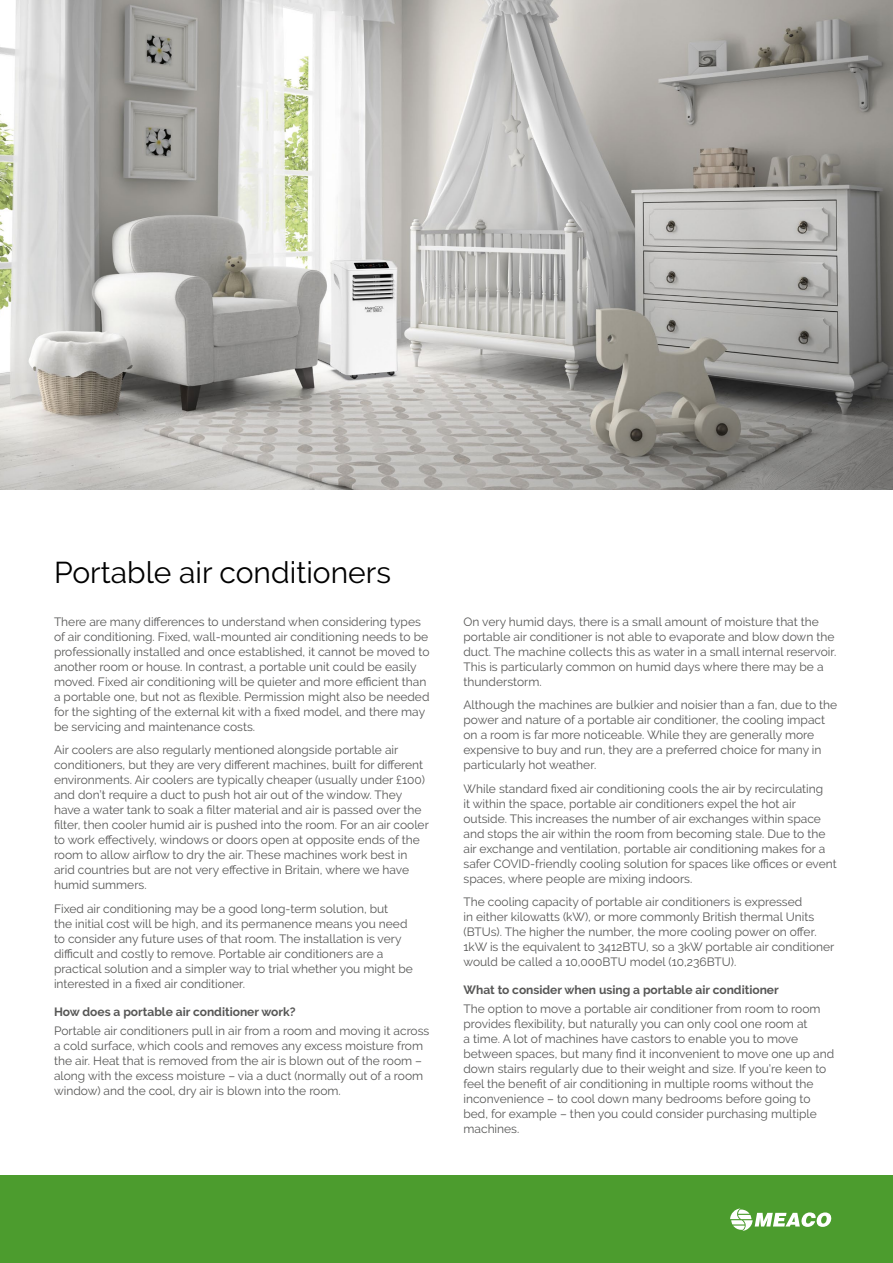
<style>
.page{position:relative;width:893px;height:1263px;background:#fff}
.page>*{position:absolute;margin:0;border:0;box-sizing:border-box;transform-origin:0 0}
.t1{font:30px "Raleway";color:#000}
.t2{font:12px/15px "Raleway";color:#575756}
.t3{font:700 12px "Raleway";color:#575756}
</style>
<div class="page">
<img style="left:0;top:0;width:893px;height:489px">
<div style="left:0;top:1176px;width:893px;height:87px;background:#4c9c2e"></div>
<svg style="left:730px;top:1208px;width:101px;height:23px"></svg>
<h1 class="t1" style="left:54px;top:555px;width:338px">Portable air conditioners</h1>
<p class="t2" style="left:54px;top:614px;width:377px">There are many differences to understand when considering types of air conditioning. Fixed, wall-mounted air conditioning needs to be professionally installed and once established, it cannot be moved to another room or house. In contrast, a portable unit could be easily moved. Fixed air conditioning will be quieter and more efficient than a portable one, but not as flexible. Permission might also be needed for the sighting of the external kit with a fixed model, and there may be servicing and maintenance costs.</p>
<p class="t2" style="left:54px;top:742px;width:376px">Air coolers are also regularly mentioned alongside portable air conditioners, but they are very different machines, built for different environments. Air coolers are typically cheaper (usually under £100) and don’t require a duct to push hot air out of the window. They have a water tank to soak a filter material and air is passed over the filter, then cooler humid air is pushed into the room. For an air cooler to work effectively, windows or doors open at opposite ends of the room to allow airflow to dry the air. These machines work best in arid countries but are not very effective in Britain, where we have humid summers.</p>
<p class="t2" style="left:54px;top:901px;width:360px">Fixed air conditioning may be a good long-term solution, but<br>the initial cost will be high, and its permanence means you need to consider any future uses of that room. The installation is very difficult and costly to remove. Portable air conditioners are a practical solution and a simpler way to trial whether you might be interested in a fixed air conditioner.</p>
<p class="t3" style="left:54px;top:1004px;width:243px">How does a portable air conditioner work?</p>
<p class="t2" style="left:54px;top:1023px;width:377px">Portable air conditioners pull in air from a room and moving it across a cold surface, which cools and removes any excess moisture from the air. Heat that is removed from the air is blown out of the room – along with the excess moisture – via a duct (normally out of a room window) and the cool, dry air is blown into the room.</p>
<p class="t2" style="left:463px;top:614px;width:374px">On very humid days, there is a small amount of moisture that the portable air conditioner is not able to evaporate and blow down the duct. The machine collects this as water in a small internal reservoir.<br>This is particularly common on humid days where there may be a thunderstorm.</p>
<p class="t2" style="left:463px;top:697px;width:375px">Although the machines are bulkier and noisier than a fan, due to the power and nature of a portable air conditioner, the cooling impact on a room is far more noticeable. While they are generally more expensive to buy and run, they are a preferred choice for many in particularly hot weather.</p>
<p class="t2" style="left:463px;top:781px;width:375px">While standard fixed air conditioning cools the air by recirculating<br>it within the space, portable air conditioners expel the hot air outside. This increases the number of air exchanges within space and stops the air within the room from becoming stale. Due to the air exchange and ventilation, portable air conditioning makes for a safer COVID-friendly cooling solution for spaces like offices or event spaces, where people are mixing indoors.</p>
<p class="t2" style="left:463px;top:894px;width:372px">The cooling capacity of portable air conditioners is expressed<br>in either kilowatts (kW), or more commonly British thermal Units (BTUs). The higher the number, the more cooling power on offer.<br>1kW is the equivalent to 3412BTU, so a 3kW portable air conditioner would be called a 10,000BTU model (10,236BTU).</p>
<p class="t3" style="left:463px;top:983px;width:317px">What to consider when using a portable air conditioner</p>
<p class="t2" style="left:463px;top:1001px;width:372px">The option to move a portable air conditioner from room to room provides flexibility, but naturally you can only cool one room at<br>a time. A lot of machines have castors to enable you to move between spaces, but many find it inconvenient to move one up and down stairs regularly due to their weight and size. If you’re keen to feel the benefit of air conditioning in multiple rooms without the inconvenience – to cool down many bedrooms before going to bed, for example – then you could consider purchasing multiple machines.</p>
</div>
